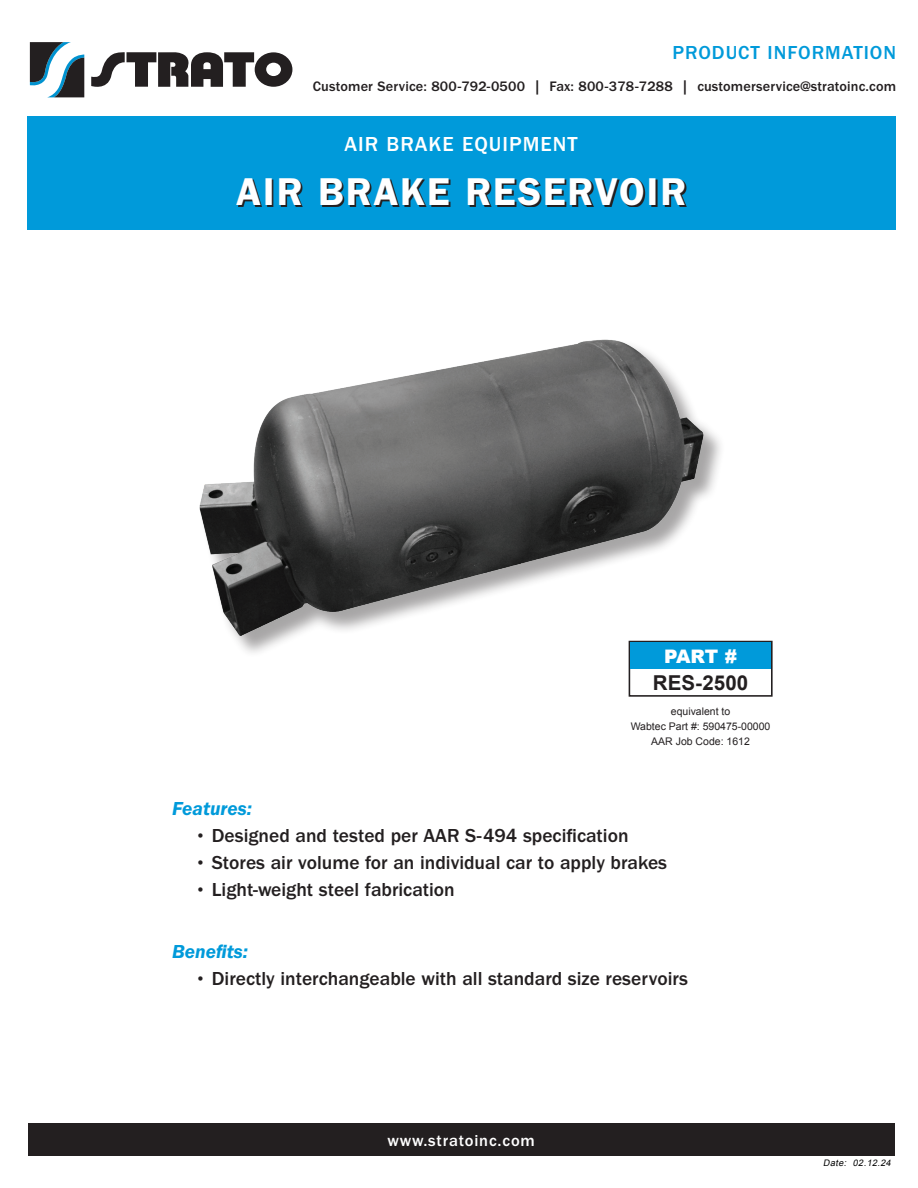
<style>
.page{position:relative;width:918px;height:1188px;background:#fff}
.page>*{position:absolute;margin:0;border:0;box-sizing:border-box;transform-origin:0 0}
.t1{font:600 39px "ITC Franklin Gothic Std";letter-spacing:.05em;color:#fff}
.t2{font:500 21px "ITC Franklin Gothic Std";letter-spacing:.05em;color:#fff}
.t3{font:700 20.55px "Arial";color:#231f20}
.t4{font:500 19.5px "ITC Franklin Gothic Std";color:#231f20}
.t5{font:500 19.5px "ITC Franklin Gothic Std";letter-spacing:.05em;color:#009ada}
.t6{font:italic 600 19.5px "ITC Franklin Gothic Std";color:#009ada}
.t7{font:900 18.6px "Arial";color:#fff}
.t8{font:500 16.5px "ITC Franklin Gothic Std";letter-spacing:.05em;color:#fff}
.t9{font:500 14.25px "ITC Franklin Gothic Std";letter-spacing:.01em;color:#231f20}
.t10{font:10.5px "Arial";color:#231f20}
.t11{font:italic 9px "Arial";color:#000}
</style>
<div class="page">
<div style="left:27px;top:117px;width:868px;height:113px;background:#009ada"></div>
<div style="left:28px;top:1123px;width:867px;height:33px;background:#231f20"></div>
<svg style="left:30px;top:42px;width:54px;height:55px"></svg>
<svg style="left:91px;top:52px;width:201px;height:35px"></svg>
<img style="left:199px;top:339px;width:520px;height:297px">
<svg style="left:628px;top:640px;width:145px;height:57px"></svg>
<div style="left:630px;top:642px;width:141px;height:27px;background:#009ada"></div>
<svg style="left:238px;top:179px;width:448px;height:28px"></svg>
<p class="t5" style="left:673px;top:41px;width:225px">PRODUCT INFORMATION</p>
<p class="t9" style="left:313px;top:78px;width:585px">Customer Service: 800-792-0500 | Fax: 800-378-7288 | customerservice@stratoinc.com</p>
<p class="t2" style="left:345px;top:132px;width:235px">AIR BRAKE EQUIPMENT</p>
<p class="t1" style="left:236px;top:169px;width:452px">AIR BRAKE RESERVOIR</p>
<p class="t7" style="left:664px;top:643px;width:74px">PART #</p>
<p class="t3" style="left:653px;top:669px;width:97px">RES-2500</p>
<p class="t10" style="left:671px;top:705px;width:61px">equivalent to</p>
<p class="t10" style="left:631px;top:720px;width:141px">Wabtec Part #: 590475-00000</p>
<p class="t10" style="left:651px;top:735px;width:100px">AAR Job Code: 1612</p>
<p class="t6" style="left:172px;top:798px;width:81px">Features:</p>
<p class="t4" style="left:195px;top:825px;width:435px">• Designed and tested per AAR S-494 specification</p>
<p class="t4" style="left:195px;top:852px;width:474px">• Stores air volume for an individual car to apply brakes</p>
<p class="t4" style="left:195px;top:879px;width:262px">• Light-weight steel fabrication</p>
<p class="t6" style="left:172px;top:941px;width:77px">Benefits:</p>
<p class="t4" style="left:195px;top:968px;width:495px">• Directly interchangeable with all standard size reservoirs</p>
<p class="t8" style="left:387px;top:1131px;width:149px">www.stratoinc.com</p>
<p class="t11" style="left:823px;top:1157px;width:71px">Date: 02.12.24</p>
</div>
